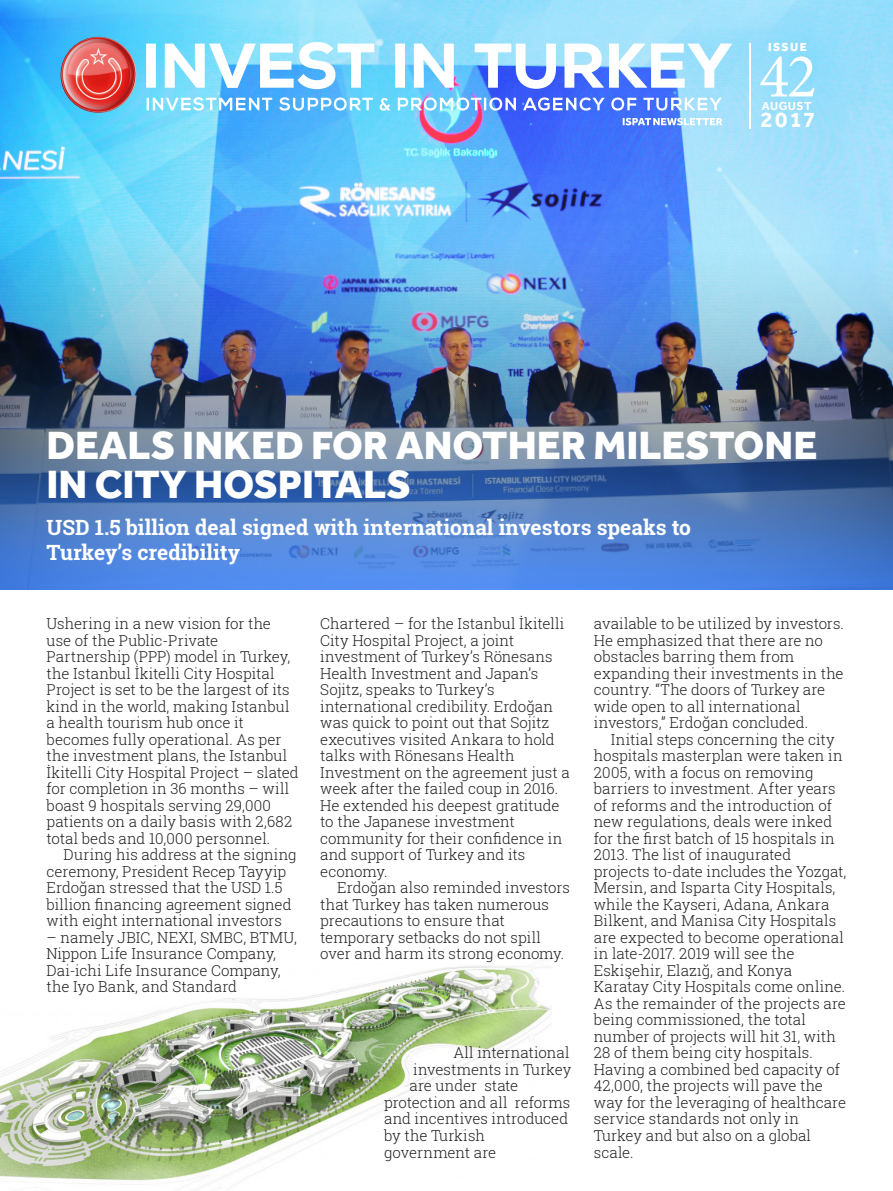
<style>
.page{position:relative;width:893px;height:1191px;background:#fff}
.page>*{position:absolute;margin:0;border:0;box-sizing:border-box;transform-origin:0 0}
.t1{font:63px "Minion Pro";color:#fff}
.t2{font:800 40.5px/39px "Effra";color:#fff}
.t3{font:700 22.5px "Effra";color:#fff}
.t4{font:700 21px "Roboto Slab";color:#fff}
.t5{font:300 15px/16.5px "Roboto Slab";color:#231f20}
.t6{font:700 12px "Effra";letter-spacing:.035em;color:#fff}
.t7{font:800 12px "Effra";letter-spacing:.12em;color:#fff}
</style>
<div class="page">
<img style="left:0;top:958px;width:552px;height:225px">
<img style="left:0;top:0;width:893px;height:589px">
<img style="left:61px;top:37px;width:76px;height:76px;border-radius:38px">
<svg style="left:146px;top:42px;width:586px;height:47px"></svg>
<svg style="left:147px;top:97px;width:575px;height:14px"></svg>
<svg style="left:623px;top:118px;width:99px;height:7px"></svg>
<hr style="left:749px;top:43px;width:2px;height:86px;background:#fff">
<p class="t7" style="left:768px;top:40px;width:40px">ISSUE</p>
<p class="t1" style="left:759px;top:34px;width:60px">42</p>
<p class="t6" style="left:762px;top:98px;width:51px">AUGUST</p>
<p class="t3" style="left:760px;top:106px;width:56px">2017</p>
<p class="t2" style="left:47px;top:425px;width:772px">DEALS INKED FOR ANOTHER MILESTONE<br>IN CITY HOSPITALS</p>
<p class="t4" style="left:47px;top:512px;width:646px">USD 1.5 billion deal signed with international investors speaks to</p>
<p class="t4" style="left:47px;top:538px;width:195px">Turkey’s credibility</p>
<p class="t5" style="left:47px;top:615px;width:254px">Ushering in a new vision for the use of the Public-Private Partnership (PPP) model in Turkey, the Istanbul İkitelli City Hospital Project is set to be the largest of its kind in the world, making Istanbul a health tourism hub once it becomes fully operational. As per the investment plans, the Istanbul İkitelli City Hospital Project – slated for completion in 36 months – will boast 9 hospitals serving 29,000 patients on a daily basis with 2,682 total beds and 10,000 personnel.</p>
<p class="t5" style="left:47px;top:846px;width:251px;text-indent:17px">During his address at the signing ceremony, President Recep Tayyip Erdoğan stressed that the USD 1.5 billion financing agreement signed with eight international investors</p>
<p class="t5" style="left:47px;top:928px;width:252px">– namely JBIC, NEXI, SMBC, BTMU,<br>Nippon Life Insurance Company,<br>Dai-ichi Life Insurance Company, the Iyo Bank, and Standard</p>
<p class="t5" style="left:320px;top:615px;width:251px">Chartered – for the Istanbul İkitelli<br>City Hospital Project, a joint investment of Turkey’s Rönesans<br>Health Investment and Japan’s<br>Sojitz, speaks to Turkey’s international credibility. Erdoğan was quick to point out that Sojitz executives visited Ankara to hold talks with Rönesans Health<br>Investment on the agreement just a week after the failed coup in 2016.<br>He extended his deepest gratitude to the Japanese investment community for their confidence in and support of Turkey and its economy.</p>
<p class="t5" style="left:320px;top:879px;width:251px;text-indent:17px">Erdoğan also reminded investors that Turkey has taken numerous precautions to ensure that temporary setbacks do not spill over and harm its strong economy.</p>
<p class="t5" style="left:453px;top:1044px;width:118px">All international</p>
<p class="t5" style="left:413px;top:1060px;width:160px">investments in Turkey</p>
<p class="t5" style="left:410px;top:1077px;width:110px">are under state</p>
<p class="t5" style="left:384px;top:1093px;width:188px">protection and all reforms</p>
<p class="t5" style="left:384px;top:1110px;width:186px">and incentives introduced</p>
<p class="t5" style="left:384px;top:1126px;width:102px">by the Turkish</p>
<p class="t5" style="left:384px;top:1143px;width:114px">government are</p>
<p class="t5" style="left:594px;top:615px;width:252px">available to be utilized by investors.<br>He emphasized that there are no obstacles barring them from expanding their investments in the country. “The doors of Turkey are wide open to all international investors,” Erdoğan concluded.</p>
<p class="t5" style="left:594px;top:730px;width:254px;text-indent:17px">Initial steps concerning the city hospitals masterplan were taken in<br>2005, with a focus on removing barriers to investment. After years of reforms and the introduction of new regulations, deals were inked for the first batch of 15 hospitals in<br>2013. The list of inaugurated projects to-date includes the Yozgat,<br>Mersin, and Isparta City Hospitals, while the Kayseri, Adana, Ankara<br>Bilkent, and Manisa City Hospitals are expected to become operational in late-2017. 2019 will see the<br>Eskişehir, Elazığ, and Konya<br>Karatay City Hospitals come online.<br>As the remainder of the projects are being commissioned, the total number of projects will hit 31, with<br>28 of them being city hospitals.<br>Having a combined bed capacity of<br>42,000, the projects will pave the way for the leveraging of healthcare service standards not only in<br>Turkey and but also on a global scale.</p>
</div>
